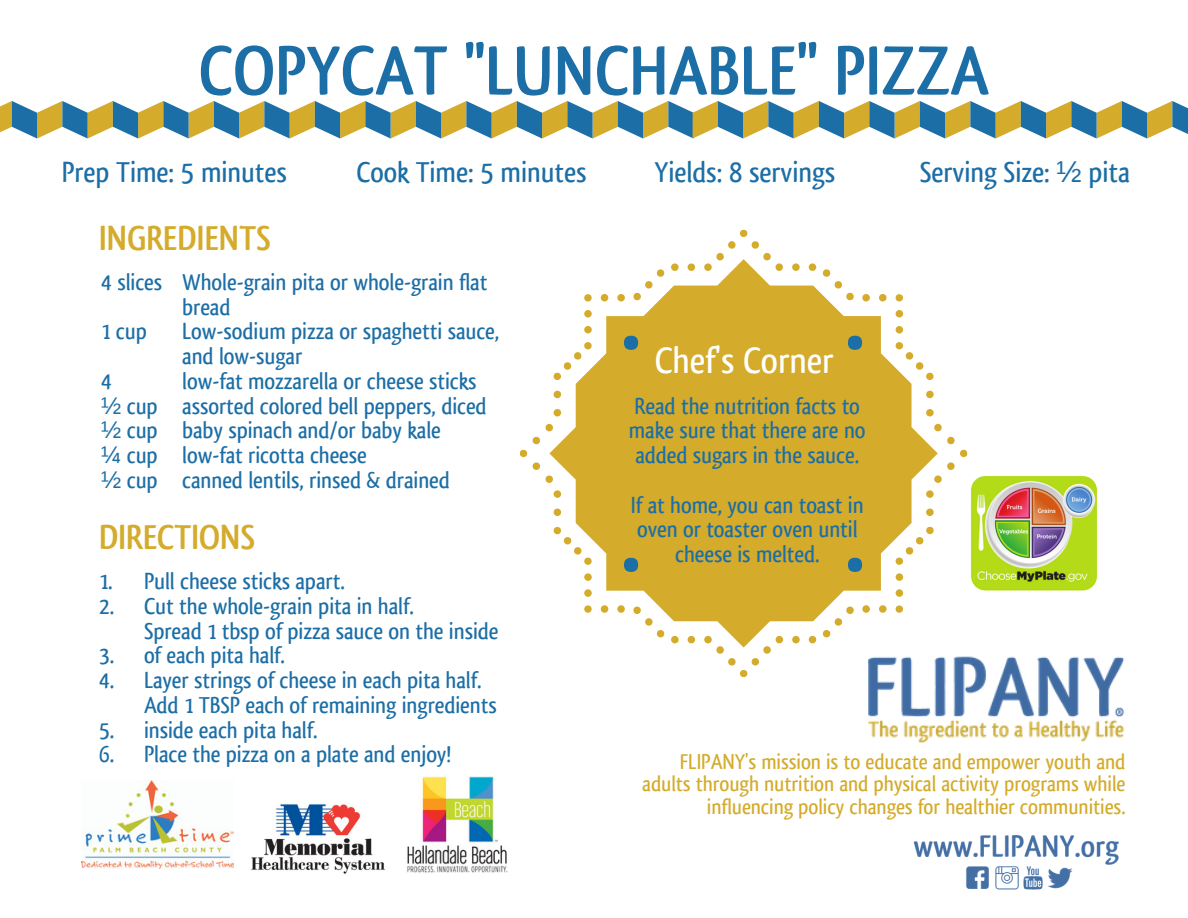
<style>
.page{position:relative;width:1188px;height:918px;background:#fff}
.page>*{position:absolute;margin:0;border:0;box-sizing:border-box;transform-origin:0 0}
.t1{font:700 72.6px "Qlassik";color:#1c6ea6}
.t2{font:500 38.4px "Qlassik";color:#fff}
.t3{font:700 36.3px "Qlassik";color:#d4ab2b}
.t4{font:500 30.3px "Qlassik";color:#1c6ea6}
.t5{font:500 24px/24.6px "Qlassik";color:#1c6ea6}
.t6{font:500 22.5px/22.5px "Qlassik";color:#d4ab2b;text-align:right}
.s1{font-family:"Liberation Sans";font-weight:400}
</style>
<div class="page">
<svg style="left:0;top:101px;width:1188px;height:38px"></svg>
<svg style="left:520px;top:423px;width:29px;height:60px"></svg>
<svg style="left:716px;top:229px;width:55px;height:30px"></svg>
<svg style="left:938px;top:423px;width:29px;height:60px"></svg>
<svg style="left:716px;top:648px;width:55px;height:29px"></svg>
<svg style="left:549px;top:259px;width:389px;height:389px;fill:#d4ab2b"></svg>
<div style="left:848px;top:336px;width:14px;height:14px;background:#1c6ea6;border-radius:50%"></div>
<div style="left:624px;top:336px;width:14px;height:14px;background:#1c6ea6;border-radius:50%"></div>
<div style="left:848px;top:558px;width:14px;height:14px;background:#1c6ea6;border-radius:50%"></div>
<div style="left:624px;top:558px;width:14px;height:14px;background:#1c6ea6;border-radius:50%"></div>
<img style="left:81px;top:781px;width:153px;height:87px">
<img style="left:970px;top:475px;width:128px;height:116px">
<img style="left:913px;top:835px;width:206px;height:55px">
<img style="left:868px;top:656px;width:257px;height:87px">
<img style="left:251px;top:804px;width:134px;height:70px">
<img style="left:407px;top:776px;width:101px;height:97px">
<h1 class="t1" style="left:199px;top:40px;width:792px">COPYCAT "LUNCHABLE" PIZZA</h1>
<p class="t4" style="left:62px;top:160px;width:226px">Prep Time: 5 minutes</p>
<p class="t4" style="left:356px;top:160px;width:232px">Cook Time: 5 minutes</p>
<p class="t4" style="left:655px;top:160px;width:182px">Yields: 8 servings</p>
<h3 class="t3" style="left:99px;top:223px;width:173px">INGREDIENTS</h3>
<p class="t5" style="left:101px;top:258px;width:62px;line-height:49.5px">4 slices<br>1 cup<br>4</p>
<p class="t5" style="left:101px;top:394px;width:58px;text-align:justify"><span class="s1">½</span> cup <span class="s1">½</span> cup <span class="s1">¼</span> cup <span class="s1">½</span> cup</p>
<p class="t4" style="left:920px;top:160px;width:212px">Serving Size: <span class="s1">½</span> pita</p>
<p class="t5" style="left:182px;top:271px;width:319px">Whole-grain pita or whole-grain flat bread<br>Low-sodium pizza or spaghetti sauce, and low-sugar<br>low-fat mozzarella or cheese sticks assorted colored bell peppers, diced baby spinach and/or baby kale low-fat ricotta cheese<br>canned lentils, rinsed &amp; drained</p>
<h3 class="t3" style="left:99px;top:522px;width:158px">DIRECTIONS</h3>
<p class="t5" style="left:99px;top:570px;width:17px">1.<br>2.</p>
<p class="t5" style="left:99px;top:644px;width:17px">3.<br>4.</p>
<p class="t5" style="left:99px;top:718px;width:17px">5.<br>6.</p>
<h2 class="t2" style="left:655px;top:344px;width:181px">Chef's Corner</h2>
<p class="t5" style="left:629px;top:394px;width:238px">Read the nutrition facts to make sure that there are no added sugars in the sauce.</p>
<p class="t5" style="left:631px;top:493px;width:234px;text-align:center">If at home, you can toast in oven or toaster oven until cheese is melted.</p>
<p class="t5" style="left:144px;top:570px;width:356px">Pull cheese sticks apart.<br>Cut the whole-grain pita in half.<br>Spread 1 tbsp of pizza sauce on the inside of each pita half.<br>Layer strings of cheese in each pita half.<br>Add 1 TBSP each of remaining ingredients inside each pita half.<br>Place the pizza on a plate and enjoy!</p>
<p class="t6" style="left:642px;top:751px;width:485px">FLIPANY's mission is to educate and empower youth and adults through nutrition and physical activity programs while influencing policy changes for healthier communities.</p>
</div>
